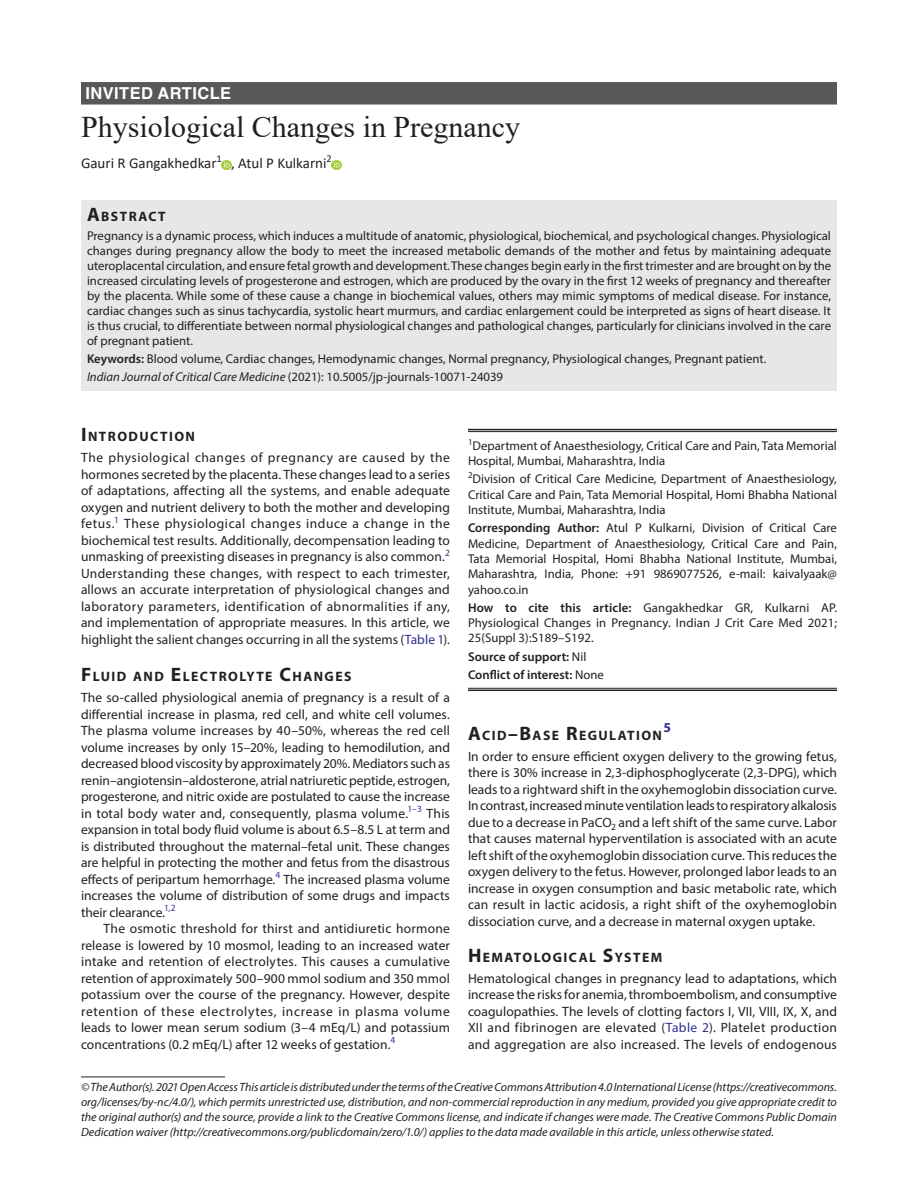
<style>
.page{position:relative;width:918px;height:1188px;background:#fff}
.page>*{position:absolute;margin:0;border:0;box-sizing:border-box;transform-origin:0 0}
.t1{font:30px "Times New Roman";color:#231f20}
.ArticleType{font:700 16.5px "Helvetica LT Std";letter-spacing:.025em;color:#fff}
.AuthorName{font:15px "Calibri";color:#231f20}
.Head-1{font:700 13.65px "Myriad Pro";letter-spacing:.105em;color:#231f20}
.Head-1-first{font:700 13.65px "Myriad Pro";letter-spacing:.105em;color:#231f20}
.AbstractTitle{font:700 13.65px "Myriad Pro";letter-spacing:.105em;color:#231f20}
.Head-1-2{font:700 13.65px "Myriad Pro";color:#2e3092}
.Para-NoIndent{font:13.5px/16.5px "Myriad Pro";letter-spacing:.005em;color:#231f20;text-align:justify}
.Para-Indent{font:13.5px/16.5px "Myriad Pro";letter-spacing:.005em;color:#231f20;text-align:justify}
.Abstract-Para-first{font:12.75px/15px "Myriad Pro";color:#231f20;text-align:justify}
.Corresponding_Author{font:12.75px/15.3px "Myriad Pro";color:#231f20;text-align:justify}
.Affiliation{font:12.75px/15.3px "Myriad Pro";color:#231f20;text-align:justify}
.How_to_Cite{font:12.75px/15.3px "Myriad Pro";letter-spacing:.01em;color:#231f20;text-align:justify}
.Keywords{font:12.75px "Myriad Pro";color:#231f20}
.Affiliation-first{font:12.75px/15.3px "Myriad Pro";color:#231f20}
.JT_DOI{font:12.75px "Myriad Pro";color:#231f20}
.COI{font:600 12.75px "Myriad Pro";color:#231f20}
.Source{font:600 12.75px "Myriad Pro";color:#231f20}
.FootNote{font:italic 12px/15px "Myriad Pro";color:#231f20;text-align:justify}
.s1{font-size:19.5px}
.s2{font-weight:600}
.s3{font-style:italic}
.s4{color:#2e3092}
.s5{font-weight:400}
</style>
<div class="page">
<div style="left:81px;top:82px;width:756px;height:23px;background:#57585a"></div>
<div style="left:81px;top:200px;width:756px;height:26px;background:#e6e7e9"></div>
<div style="left:81px;top:225px;width:756px;height:129px;background:#e6e7e9"></div>
<div style="left:81px;top:348px;width:756px;height:24px;background:#e6e7e9"></div>
<div style="left:81px;top:366px;width:756px;height:24px;background:#e6e7e9"></div>
<svg style="left:222px;top:160px;width:9px;height:9px"></svg>
<svg style="left:332px;top:160px;width:9px;height:9px"></svg>
<hr style="left:81px;top:1077px;width:144px;height:1px;background:#231f20">
<hr style="left:468px;top:429px;width:369px;height:1px;background:#231f20">
<hr style="left:468px;top:431px;width:369px;height:1px;background:#231f20">
<hr style="left:468px;top:688px;width:369px;height:1px;background:#231f20">
<hr style="left:468px;top:690px;width:369px;height:1px;background:#231f20">
<p class="ArticleType" style="left:86px;top:83px;width:147px">INVITED ARTICLE</p>
<p class="t1" style="left:81px;top:106px;width:441px">Physiological Changes in Pregnancy</p>
<p class="AuthorName" style="left:81px;top:153px;width:252px">Gauri R Gangakhedkar<sup>1</sup> , Atul P Kulkarni<sup>2</sup></p>
<p class="AbstractTitle" style="left:87px;top:207px;width:80px"><span class="s1">A</span>BSTRACT</p>
<p class="Abstract-Para-first" style="left:87px;top:228px;width:746px">Pregnancy is a dynamic process, which induces a multitude of anatomic, physiological, biochemical, and psychological changes. Physiological changes during pregnancy allow the body to meet the increased metabolic demands of the mother and fetus by maintaining adequate uteroplacental circulation, and ensure fetal growth and development. These changes begin early in the first trimester and are brought on by the increased circulating levels of progesterone and estrogen, which are produced by the ovary in the first 12 weeks of pregnancy and thereafter by the placenta. While some of these cause a change in biochemical values, others may mimic symptoms of medical disease. For instance, cardiac changes such as sinus tachycardia, systolic heart murmurs, and cardiac enlargement could be interpreted as signs of heart disease. It is thus crucial, to differentiate between normal physiological changes and pathological changes, particularly for clinicians involved in the care of pregnant patient.</p>
<p class="Keywords" style="left:87px;top:351px;width:681px"><span class="s2">Keywords:</span> Blood volume, Cardiac changes, Hemodynamic changes, Normal pregnancy, Physiological changes, Pregnant patient.</p>
<p class="JT_DOI" style="left:87px;top:369px;width:418px"><span class="s3">Indian Journal of Critical Care Medicine</span> (2021): 10.5005/jp-journals-10071-24039</p>
<p class="Head-1-first" style="left:81px;top:428px;width:116px"><span class="s1">I</span>NTRODUCTION</p>
<p class="Para-NoIndent" style="left:81px;top:449px;width:371px">The physiological changes of pregnancy are caused by the hormones secreted by the placenta. These changes lead to a series of adaptations, affecting all the systems, and enable adequate oxygen and nutrient delivery to both the mother and developing fetus.<sup>1</sup> These physiological changes induce a change in the biochemical test results. Additionally, decompensation leading to unmasking of preexisting diseases in pregnancy is also common.<sup>2<br></sup>Understanding these changes, with respect to each trimester, allows an accurate interpretation of physiological changes and laboratory parameters, identification of abnormalities if any, and implementation of appropriate measures. In this article, we highlight the salient changes occurring in all the systems (<span class="s4">Table 1</span>).</p>
<p class="Head-1" style="left:81px;top:668px;width:272px"><span class="s1">F</span>LUID AND <span class="s1">E</span>LECTROLYTE <span class="s1">C</span>HANGES</p>
<p class="Para-NoIndent" style="left:81px;top:689px;width:371px">The so-called physiological anemia of pregnancy is a result of a differential increase in plasma, red cell, and white cell volumes.<br>The plasma volume increases by 40–50%, whereas the red cell volume increases by only 15–20%, leading to hemodilution, and decreased blood viscosity by approximately 20%. Mediators such as renin–angiotensin–aldosterone, atrial natriuretic peptide, estrogen, progesterone, and nitric oxide are postulated to cause the increase in total body water and, consequently, plasma volume.<sup>1–3</sup> This expansion in total body fluid volume is about 6.5–8.5 L at term and is distributed throughout the maternal–fetal unit. These changes are helpful in protecting the mother and fetus from the disastrous effects of peripartum hemorrhage.<sup>4</sup> The increased plasma volume increases the volume of distribution of some drugs and impacts their clearance.<sup>1,2</sup></p>
<p class="Para-Indent" style="left:81px;top:920px;width:371px;text-indent:22px">The osmotic threshold for thirst and antidiuretic hormone release is lowered by 10 mosmol, leading to an increased water intake and retention of electrolytes. This causes a cumulative retention of approximately 500–900 mmol sodium and 350 mmol potassium over the course of the pregnancy. However, despite retention of these electrolytes, increase in plasma volume leads to lower mean serum sodium (3–4 mEq/L) and potassium concentrations (0.2 mEq/L) after 12 weeks of gestation.<sup>4</sup></p>
<p class="FootNote" style="left:81px;top:1079px;width:758px">© The Author(s). 2021 Open Access This article is distributed under the terms of the Creative Commons Attribution 4.0 International License (https://creativecommons. org/licenses/by-nc/4.0/), which permits unrestricted use, distribution, and non-commercial reproduction in any medium, provided you give appropriate credit to the original author(s) and the source, provide a link to the Creative Commons license, and indicate if changes were made. The Creative Commons Public Domain Dedication waiver (http://creativecommons.org/publicdomain/zero/1.0/) applies to the data made available in this article, unless otherwise stated.</p>
<p class="Affiliation-first" style="left:468px;top:438px;width:370px"><sup>1</sup>Department of Anaesthesiology, Critical Care and Pain, Tata Memorial<br>Hospital, Mumbai, Maharashtra, India</p>
<p class="Affiliation" style="left:468px;top:471px;width:371px"><sup>2</sup>Division of Critical Care Medicine, Department of Anaesthesiology, Critical Care and Pain, Tata Memorial Hospital, Homi Bhabha National Institute, Mumbai, Maharashtra, India</p>
<p class="Corresponding_Author" style="left:468px;top:520px;width:371px"><span class="s2">Corresponding Author:</span> Atul P Kulkarni, Division of Critical Care Medicine, Department of Anaesthesiology, Critical Care and Pain, Tata Memorial Hospital, Homi Bhabha National Institute, Mumbai, Maharashtra, India, Phone: +91 9869077526, e-mail: kaivalyaak@ yahoo.co.in</p>
<p class="How_to_Cite" style="left:468px;top:600px;width:371px"><span class="s2">How to cite this article:</span> Gangakhedkar GR, Kulkarni AP.<br>Physiological Changes in Pregnancy. Indian J Crit Care Med 2021; 25(Suppl 3):S189–S192.</p>
<p class="Source" style="left:468px;top:648px;width:120px">Source of support: <span class="s5">Nil</span></p>
<p class="COI" style="left:468px;top:667px;width:137px">Conflict of interest: <span class="s5">None</span></p>
<p class="Head-1" style="left:468px;top:726px;width:196px"><span class="s1">A</span>CID<span class="s1">–B</span>ASE <span class="s1">R</span>EGULATION</p>
<p class="Head-1-2" style="left:664px;top:718px;width:9px">5</p>
<p class="Para-NoIndent" style="left:468px;top:748px;width:371px">In order to ensure efficient oxygen delivery to the growing fetus, there is 30% increase in 2,3-diphosphoglycerate (2,3-DPG), which leads to a rightward shift in the oxyhemoglobin dissociation curve.<br>In contrast, increased minute ventilation leads to respiratory alkalosis due to a decrease in PaCO<sub>2</sub> and a left shift of the same curve. Labor that causes maternal hyperventilation is associated with an acute left shift of the oxyhemoglobin dissociation curve. This reduces the oxygen delivery to the fetus. However, prolonged labor leads to an increase in oxygen consumption and basic metabolic rate, which can result in lactic acidosis, a right shift of the oxyhemoglobin dissociation curve, and a decrease in maternal oxygen uptake.</p>
<p class="Head-1" style="left:468px;top:948px;width:196px"><span class="s1">H</span> EMATOLOGICAL <span class="s1">S</span>YSTEM</p>
<p class="Para-NoIndent" style="left:468px;top:970px;width:371px">Hematological changes in pregnancy lead to adaptations, which increase the risks for anemia, thromboembolism, and consumptive coagulopathies. The levels of clotting factors I, VII, VIII, IX, X, and XII and fibrinogen are elevated (<span class="s4">Table 2</span>). Platelet production and aggregation are also increased. The levels of endogenous</p>
</div>
